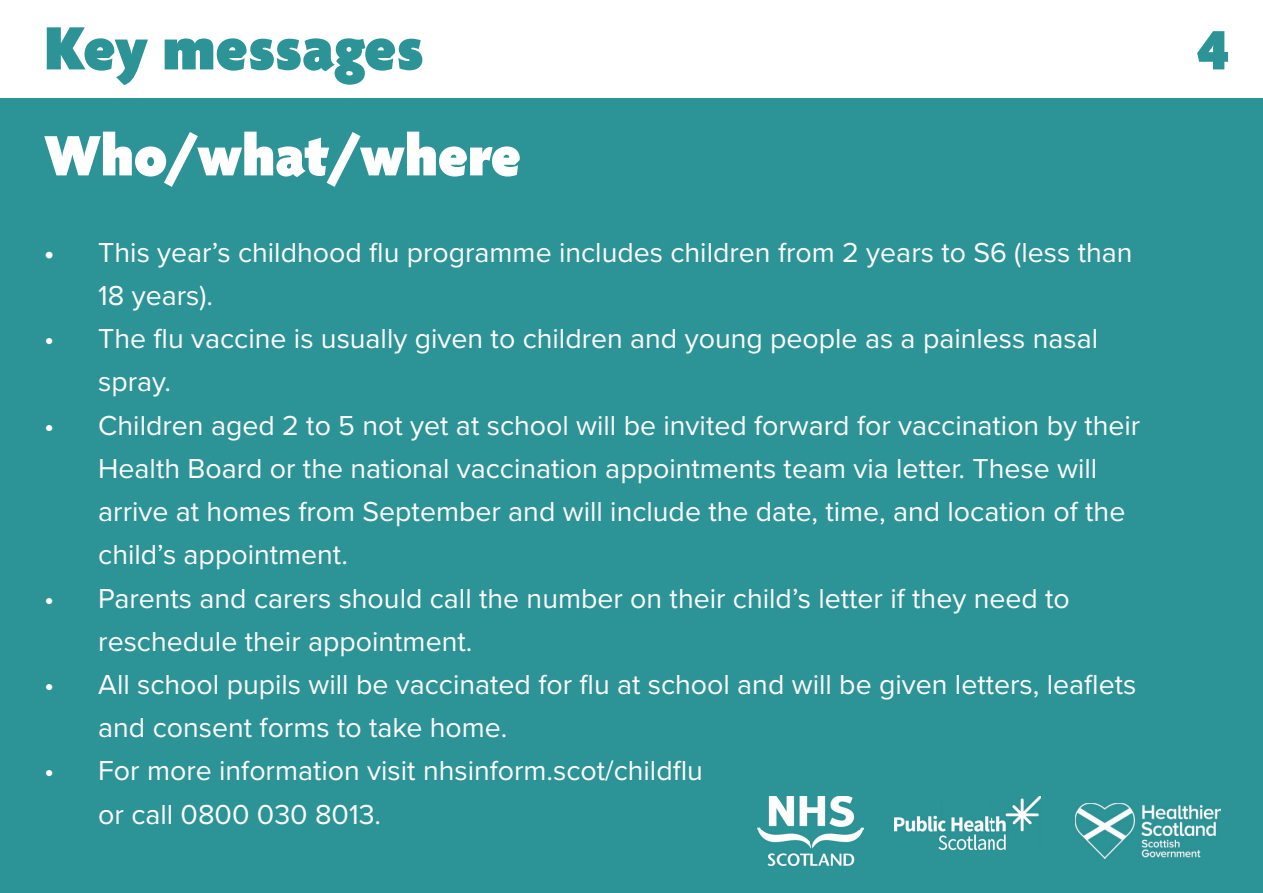
<style>
.page{position:relative;width:1263px;height:893px;background:#2c9396}
.page>*{position:absolute;margin:0;border:0;box-sizing:border-box;transform-origin:0 0}
.t1{font:900 66px "Agenda";letter-spacing:-.005em;color:#2c9396}
.t2{font:900 61.5px "Agenda";color:#fff}
.t3{font:900 60px "Agenda";color:#2c9396}
.t4{font:28.5px/43.2px "Proxima Nova";color:#fff}
.s1{font-weight:700}
</style>
<div class="page">
<div style="left:0;top:0;width:1263px;height:97px;background:#fff"></div>
<img style="left:894px;top:796px;width:147px;height:53px">
<img style="left:758px;top:796px;width:106px;height:70px">
<img style="left:1075px;top:803px;width:145px;height:55px">
<h1 class="t1" style="left:44px;top:13px;width:381px">Key messages</h1>
<h2 class="t2" style="left:44px;top:123px;width:478px">Who/what/where</h2>
<p class="t4" style="left:98px;top:229px;width:1036px;text-indent:-54px"><span class="s1">•</span> This year’s childhood flu programme includes children from 2 years to S6 (less than<br>18 years).</p>
<p class="t4" style="left:98px;top:316px;width:1001px;text-indent:-54px">• The flu vaccine is usually given to children and young people as a painless nasal spray.</p>
<p class="t4" style="left:98px;top:402px;width:1043px;text-indent:-54px">• Children aged 2 to 5 not yet at school will be invited forward for vaccination by their Health Board or the national vaccination appointments team via letter. These will arrive at homes from September and will include the date, time, and location of the child’s appointment.</p>
<p class="t4" style="left:98px;top:575px;width:973px;text-indent:-54px">• Parents and carers should call the number on their child’s letter if they need to reschedule their appointment.</p>
<p class="t4" style="left:98px;top:662px;width:1040px;text-indent:-54px">• All school pupils will be vaccinated for flu at school and will be given letters, leaflets and consent forms to take home.</p>
<p class="t4" style="left:98px;top:748px;width:606px;text-indent:-54px">• For more information visit nhsinform.scot/childflu or call 0800 030 8013.</p>
<h3 class="t3" style="left:1197px;top:18px;width:34px">4</h3>
</div>
